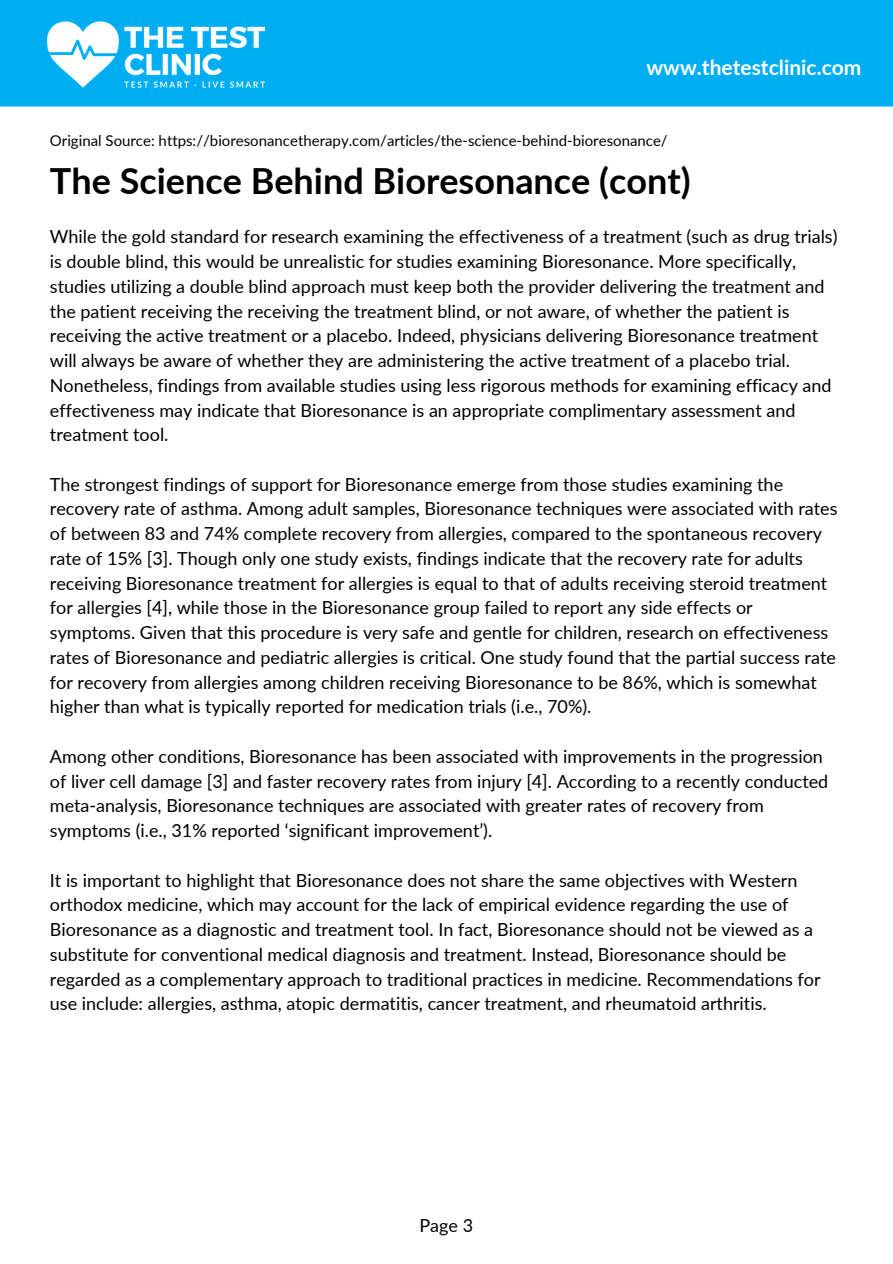
<style>
.page{position:relative;width:893px;height:1264px;background:#fff}
.page>*{position:absolute;margin:0;border:0;box-sizing:border-box;transform-origin:0 0}
.t1{font:700 36px "Lato";color:#000}
.t2{font:700 21px "Lato";color:#fff}
.t3{font:18px/24.8px "Lato";color:#000}
.t4{font:15px "Lato";color:#000}
</style>
<div class="page">
<div style="left:0;top:0;width:892px;height:107px;background:#00adf2"></div>
<img style="left:26px;top:8px;width:264px;height:92px">
<p class="t2" style="left:646px;top:54px;width:216px">www.thetestclinic.com</p>
<p class="t4" style="left:50px;top:131px;width:619px">Original Source: https://bioresonancetherapy.com/articles/the-science-behind-bioresonance/</p>
<h1 class="t1" style="left:50px;top:159px;width:642px">The Science Behind Bioresonance (cont)</h1>
<p class="t3" style="left:50px;top:224px;width:789px">While the gold standard for research examining the effectiveness of a treatment (such as drug trials) is double blind, this would be unrealistic for studies examining Bioresonance. More specifically, studies utilizing a double blind approach must keep both the provider delivering the treatment and the patient receiving the receiving the treatment blind, or not aware, of whether the patient is receiving the active treatment or a placebo. Indeed, physicians delivering Bioresonance treatment will always be aware of whether they are administering the active treatment of a placebo trial.<br>Nonetheless, findings from available studies using less rigorous methods for examining efficacy and effectiveness may indicate that Bioresonance is an appropriate complimentary assessment and treatment tool.</p>
<p class="t3" style="left:50px;top:471px;width:789px">The strongest findings of support for Bioresonance emerge from those studies examining the recovery rate of asthma. Among adult samples, Bioresonance techniques were associated with rates of between 83 and 74% complete recovery from allergies, compared to the spontaneous recovery rate of 15% [3]. Though only one study exists, findings indicate that the recovery rate for adults receiving Bioresonance treatment for allergies is equal to that of adults receiving steroid treatment for allergies [4], while those in the Bioresonance group failed to report any side effects or symptoms. Given that this procedure is very safe and gentle for children, research on effectiveness rates of Bioresonance and pediatric allergies is critical. One study found that the partial success rate for recovery from allergies among children receiving Bioresonance to be 86%, which is somewhat higher than what is typically reported for medication trials (i.e., 70%).</p>
<p class="t3" style="left:50px;top:743px;width:779px">Among other conditions, Bioresonance has been associated with improvements in the progression of liver cell damage [3] and faster recovery rates from injury [4]. According to a recently conducted meta-analysis, Bioresonance techniques are associated with greater rates of recovery from symptoms (i.e., 31% reported ‘significant improvement’).</p>
<p class="t3" style="left:50px;top:867px;width:772px">It is important to highlight that Bioresonance does not share the same objectives with Western orthodox medicine, which may account for the lack of empirical evidence regarding the use of Bioresonance as a diagnostic and treatment tool. In fact, Bioresonance should not be viewed as a substitute for conventional medical diagnosis and treatment. Instead, Bioresonance should be regarded as a complementary approach to traditional practices in medicine. Recommendations for use include: allergies, asthma, atopic dermatitis, cancer treatment, and rheumatoid arthritis.</p>
<p class="t3" style="left:419px;top:1212px;width:55px">Page 3</p>
</div>
